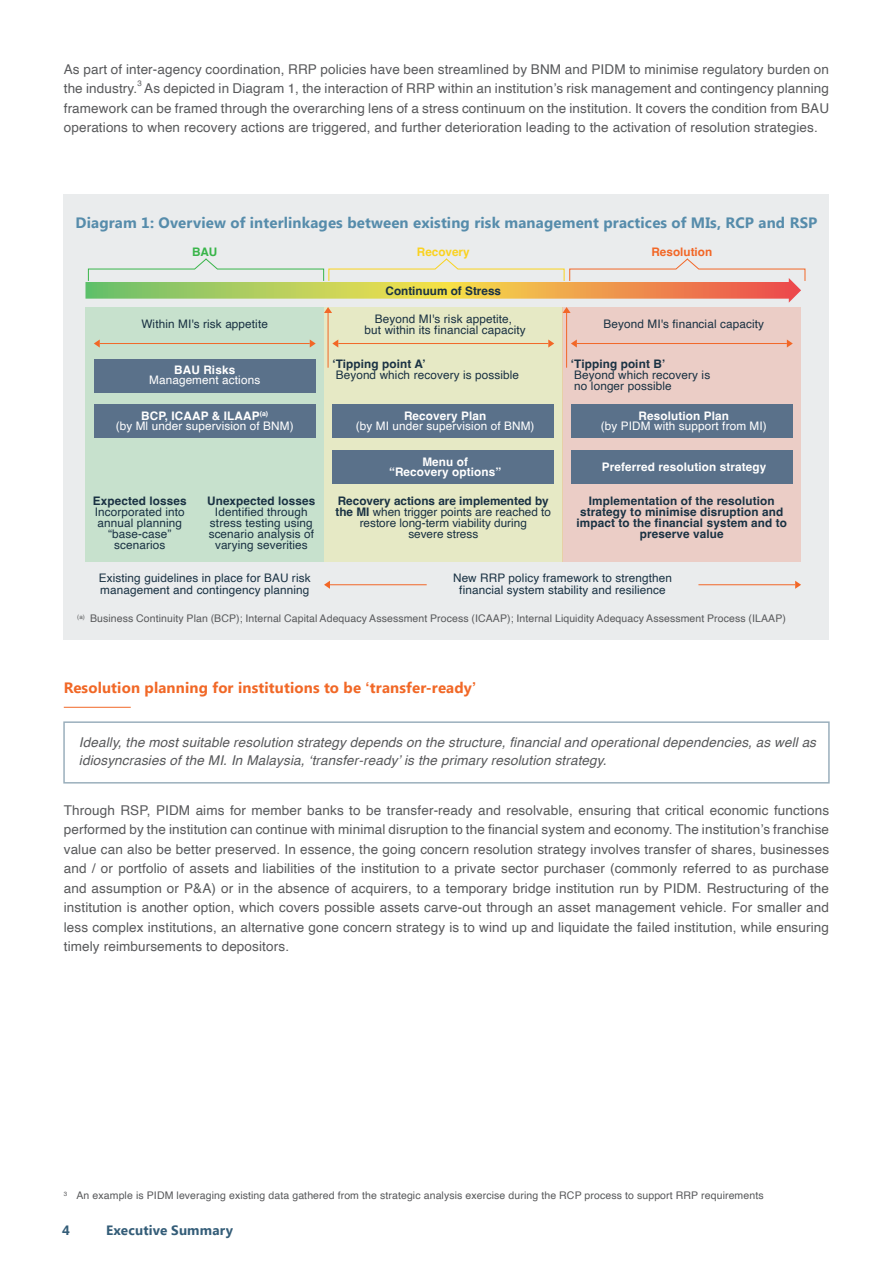
<style>
.page{position:relative;width:893px;height:1263px;background:#fff}
.page>*{position:absolute;margin:0;border:0;box-sizing:border-box;transform-origin:0 0}
.t1{font:700 15px "Segoe UI";letter-spacing:.01em;color:#568cab}
.t2{font:700 15px "Segoe UI";letter-spacing:.01em;color:#f16827}
.t3{font:13.5px/19.5px "Helvetica";letter-spacing:.01em;color:#58595b;text-align:justify}
.t4{font:italic 13.5px/18px "Helvetica";letter-spacing:.01em;color:#58595b}
.t5{font:700 13.5px "Segoe UI";letter-spacing:.01em;color:#345d78}
.t6{font:11.7px/10.9px "Helvetica";letter-spacing:.01em;color:#1a3243;text-align:center}
.t7{font:700 11.7px/10.9px "Helvetica";letter-spacing:.01em;color:#1a3243;text-align:center}
.t8{font:11.7px/10.4px "Helvetica";letter-spacing:.01em;color:#fff;text-align:center}
.t9{font:700 11.7px/10.4px "Helvetica";letter-spacing:.01em;color:#fff;text-align:center}
.t10{font:700 11.7px "Helvetica";color:#f26727}
.t11{font:700 11.7px "Helvetica";color:#fad222}
.t12{font:700 11.7px "Helvetica";color:#39b54a}
.t13{font:10.5px "Helvetica";letter-spacing:.01em;color:#58595b}
.t14{font:7.8px "Helvetica";color:#58595b}
.s1{font-weight:700}
.s2{font-family:"Helvetica"}
</style>
<div class="page">
<hr style="left:64px;top:707px;width:67px;height:1px;background:#f16827">
<div style="left:64px;top:195px;width:765px;height:445px;background:#eaeced"></div>
<div style="left:563px;top:307px;width:238px;height:254px;background:#ebcdc6"></div>
<div style="left:324px;top:307px;width:239px;height:254px;background:#e6e9c5"></div>
<div style="left:85px;top:307px;width:239px;height:254px;background:#c7e1cd"></div>
<div style="left:94px;top:359px;width:222px;height:33px;background:#5a718a"></div>
<div style="left:332px;top:450px;width:222px;height:34px;background:#5a718a"></div>
<div style="left:571px;top:450px;width:222px;height:34px;background:#5a718a"></div>
<div style="left:94px;top:405px;width:222px;height:33px;background:#5a718a"></div>
<div style="left:332px;top:405px;width:222px;height:33px;background:#5a718a"></div>
<div style="left:571px;top:405px;width:222px;height:33px;background:#5a718a"></div>
<hr style="left:328px;top:313px;width:1px;height:55px;background:#f26727">
<hr style="left:566px;top:313px;width:1px;height:55px;background:#f26727">
<svg style="left:324px;top:581px;width:6px;height:8px"></svg>
<hr style="left:330px;top:584px;width:97px;height:1px;background:#f26727">
<svg style="left:795px;top:581px;width:6px;height:8px"></svg>
<hr style="left:698px;top:584px;width:97px;height:1px;background:#f26727">
<svg style="left:94px;top:339px;width:6px;height:9px"></svg>
<hr style="left:100px;top:343px;width:210px;height:1px;background:#f26727">
<svg style="left:310px;top:339px;width:6px;height:9px"></svg>
<svg style="left:332px;top:340px;width:6px;height:8px"></svg>
<hr style="left:338px;top:343px;width:210px;height:1px;background:#f26727">
<svg style="left:548px;top:339px;width:6px;height:9px"></svg>
<svg style="left:571px;top:339px;width:6px;height:9px"></svg>
<hr style="left:577px;top:343px;width:210px;height:1px;background:#f26727">
<svg style="left:787px;top:339px;width:6px;height:9px"></svg>
<svg style="left:85px;top:258px;width:721px;height:55px"></svg>
<p class="t3" style="left:64px;top:60px;width:767px">As part of inter-agency coordination, RRP policies have been streamlined by BNM and PIDM to minimise regulatory burden on the industry.</p>
<p class="t14" style="left:137px;top:77px;width:6px">3</p>
<p class="t3" style="left:64px;top:79px;width:767px;text-indent:80px">As depicted in Diagram 1, the interaction of RRP within an institution’s risk management and contingency planning framework can be framed through the overarching lens of a stress continuum on the institution. It covers the condition from BAU operations to when recovery actions are triggered, and further deterioration leading to the activation of resolution strategies.</p>
<p class="t1" style="left:76px;top:214px;width:743px">Diagram 1: Overview of interlinkages between existing risk management practices of MIs, RCP and RSP</p>
<p class="t11" style="left:417px;top:245px;width:54px">Recovery</p>
<p class="t12" style="left:192px;top:245px;width:27px">BAU</p>
<p class="t10" style="left:651px;top:245px;width:62px">Resolution</p>
<p class="t7" style="left:385px;top:286px;width:117px">Continuum of Stress</p>
<p class="t6" style="left:141px;top:319px;width:128px">Within MI's risk appetite</p>
<p class="t6" style="left:365px;top:314px;width:163px">Beyond MI's risk appetite,<br>but within its financial capacity</p>
<p class="t6" style="left:604px;top:319px;width:162px">Beyond MI's financial capacity</p>
<p class="t7" style="left:571px;top:359px;width:96px">‘Tipping point B’</p>
<p class="t6" style="left:574px;top:370px;width:137px;text-align:left">Beyond which recovery is no longer possible</p>
<p class="t7" style="left:332px;top:359px;width:95px">‘Tipping point A’</p>
<p class="t6" style="left:336px;top:370px;width:185px">Beyond which recovery is possible</p>
<p class="t9" style="left:174px;top:366px;width:63px">BAU Risks</p>
<p class="t8" style="left:149px;top:375px;width:113px">Management actions</p>
<p class="t8" style="left:116px;top:411px;width:179px"><span class="s1">BCP, ICAAP &amp; ILAAP</span><sup>(a)<br></sup>(by Ml under supervision of BNM)</p>
<p class="t9" style="left:404px;top:412px;width:84px">Recovery Plan</p>
<p class="t8" style="left:356px;top:421px;width:180px">(by MI under supervision of BNM)</p>
<p class="t9" style="left:639px;top:412px;width:92px">Resolution Plan</p>
<p class="t8" style="left:601px;top:421px;width:167px">(by PIDM with support from MI)</p>
<p class="t7" style="left:93px;top:496px;width:95px">Expected losses</p>
<p class="t6" style="left:95px;top:506px;width:92px">Incorporated into annual planning “base-case” scenarios</p>
<p class="t7" style="left:207px;top:496px;width:110px">Unexpected losses</p>
<p class="t6" style="left:209px;top:506px;width:107px">Identified through stress testing using scenario analysis of varying severities</p>
<p class="t9" style="left:389px;top:458px;width:114px">Menu of<br>“Recovery options”</p>
<p class="t9" style="left:602px;top:463px;width:166px">Preferred resolution strategy</p>
<p class="t6" style="left:336px;top:495px;width:217px"><span class="s1">Recovery actions are implemented by the MI</span> when trigger points are reached to restore long-term viability during<br>severe stress</p>
<p class="t7" style="left:577px;top:496px;width:212px">Implementation of the resolution strategy to minimise disruption and impact to the financial system and to preserve value</p>
<p class="t6" style="left:99px;top:573px;width:213px;text-align:left">Existing guidelines in place for BAU risk management and contingency planning</p>
<p class="t6" style="left:453px;top:573px;width:220px">New RRP policy framework to strengthen financial system stability and resilience</p>
<p class="t13" style="left:77px;top:611px;width:710px"><sup>(a)</sup> Business Continuity Plan (BCP); Internal Capital Adequacy Assessment Process (ICAAP); Internal Liquidity Adequacy Assessment Process (ILAAP)</p>
<p class="t2" style="left:64px;top:680px;width:414px">Resolution planning for institutions to be <span class="s2">‘</span>transfer-ready<span class="s2">’</span></p>
<p class="t4" style="left:79px;top:734px;width:739px">Ideally, the most suitable resolution strategy depends on the structure, financial and operational dependencies, as well as idiosyncrasies of the MI. In Malaysia, ‘transfer-ready’ is the primary resolution strategy.</p>
<p class="t3" style="left:64px;top:801px;width:767px">Through RSP, PIDM aims for member banks to be transfer-ready and resolvable, ensuring that critical economic functions performed by the institution can continue with minimal disruption to the financial system and economy. The institution’s franchise value can also be better preserved. In essence, the going concern resolution strategy involves transfer of shares, businesses and / or portfolio of assets and liabilities of the institution to a private sector purchaser (commonly referred to as purchase and assumption or P&amp;A) or in the absence of acquirers, to a temporary bridge institution run by PIDM. Restructuring of the institution is another option, which covers possible assets carve-out through an asset management vehicle. For smaller and less complex institutions, an alternative gone concern strategy is to wind up and liquidate the failed institution, while ensuring timely reimbursements to depositors.</p>
<p class="t13" style="left:64px;top:1187px;width:701px"><sup>3</sup> An example is PIDM leveraging existing data gathered from the strategic analysis exercise during the RCP process to support RRP requirements</p>
<p class="t5" style="left:62px;top:1222px;width:9px">4</p>
<p class="t5" style="left:106px;top:1222px;width:128px">Executive Summary</p>
</div>
